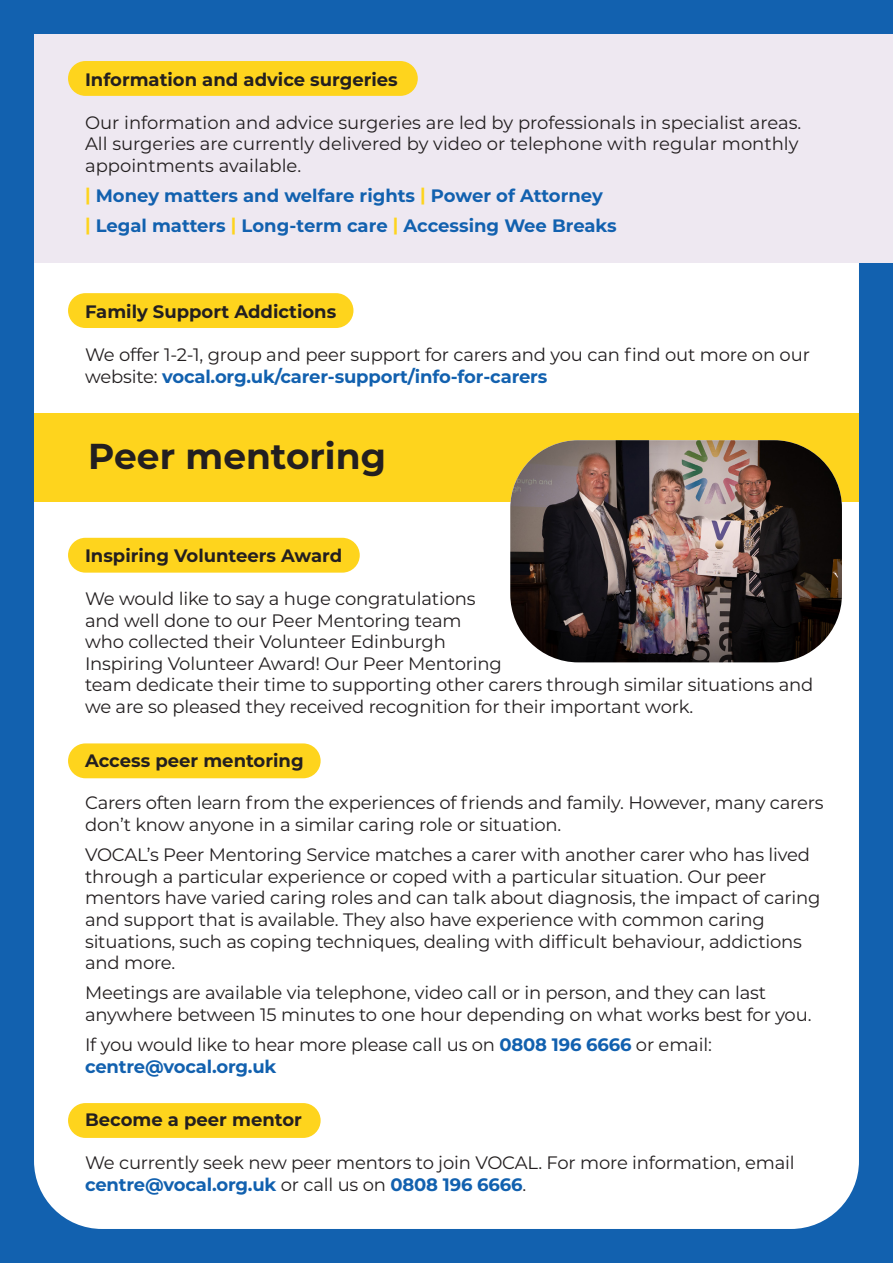
<style>
.page{position:relative;width:893px;height:1263px;background:#1261af}
.page>*{position:absolute;margin:0;border:0;box-sizing:border-box;transform-origin:0 0}
.t1{font:700 36px "Montserrat";color:#231f20}
.t2{font:18px/21.6px "Montserrat";letter-spacing:-.01em;color:#231f20}
.t3{font:700 18px "Montserrat";color:#231f20}
.t4{font:700 18px "Montserrat";color:#1261af}
.s1{color:#fed41d}
.s2{font-weight:700;color:#1261af}
</style>
<div class="page">
<div style="left:34px;top:34px;width:825px;height:1195px;background:#fff;border-radius:68px"></div>
<div style="left:34px;top:34px;width:859px;height:229px;background:#eee8f1"></div>
<div style="left:68px;top:61px;width:350px;height:35px;background:#fed41d;border-radius:17px"></div>
<div style="left:68px;top:293px;width:285px;height:35px;background:#fed41d;border-radius:17px"></div>
<div style="left:68px;top:1103px;width:253px;height:35px;background:#fed41d;border-radius:17px"></div>
<div style="left:68px;top:743px;width:253px;height:35px;background:#fed41d;border-radius:17px"></div>
<div style="left:34px;top:413px;width:825px;height:89px;background:#fed41d"></div>
<div style="left:68px;top:538px;width:292px;height:35px;background:#fed41d;border-radius:17px"></div>
<img style="left:510px;top:440px;width:332px;height:222px">
<p class="t3" style="left:85px;top:67px;width:314px">Information and advice surgeries</p>
<p class="t2" style="left:85px;top:111px;width:718px">Our information and advice surgeries are led by professionals in specialist areas.</p>
<p class="t2" style="left:85px;top:133px;width:715px">All surgeries are currently delivered by video or telephone with regular monthly appointments available.</p>
<p class="t4" style="left:85px;top:183px;width:519px"><span class="s1">|</span> Money matters and welfare rights <span class="s1">|</span> Power of Attorney</p>
<p class="t4" style="left:85px;top:213px;width:533px"><span class="s1">|</span> Legal matters <span class="s1">|</span> Long-term care <span class="s1">|</span> Accessing Wee Breaks</p>
<p class="t3" style="left:85px;top:299px;width:253px">Family Support Addictions</p>
<p class="t2" style="left:85px;top:343px;width:726px">We offer 1-2-1, group and peer support for carers and you can find out more on our website: <span class="s2">vocal.org.uk/carer-support/info-for-carers</span></p>
<p class="t1" style="left:88px;top:430px;width:299px">Peer mentoring</p>
<p class="t3" style="left:85px;top:543px;width:259px">Inspiring Volunteers Award</p>
<p class="t2" style="left:85px;top:587px;width:730px">We would like to say a huge congratulations<br>and well done to our Peer Mentoring team<br>who collected their Volunteer Edinburgh<br>Inspiring Volunteer Award! Our Peer Mentoring<br>team dedicate their time to supporting other carers through similar situations and we are so pleased they received recognition for their important work.</p>
<p class="t3" style="left:85px;top:747px;width:220px">Access peer mentoring</p>
<p class="t2" style="left:85px;top:792px;width:740px">Carers often learn from the experiences of friends and family. However, many carers don’t know anyone in a similar caring role or situation.</p>
<p class="t2" style="left:85px;top:843px;width:737px">VOCAL’s Peer Mentoring Service matches a carer with another carer who has lived through a particular experience or coped with a particular situation. Our peer mentors have varied caring roles and can talk about diagnosis, the impact of caring and support that is available. They also have experience with common caring situations, such as coping techniques, dealing with difficult behaviour, addictions and more.</p>
<p class="t2" style="left:85px;top:981px;width:728px">Meetings are available via telephone, video call or in person, and they can last anywhere between 15 minutes to one hour depending on what works best for you.</p>
<p class="t2" style="left:85px;top:1033px;width:628px">If you would like to hear more please call us on <span class="s2">0808 196 6666</span> or email: <span class="s2">centre@vocal.org.uk</span></p>
<p class="t3" style="left:85px;top:1107px;width:218px">Become a peer mentor</p>
<p class="t2" style="left:85px;top:1151px;width:711px">We currently seek new peer mentors to join VOCAL. For more information, email <span class="s2">centre@vocal.org.uk</span> or call us on <span class="s2">0808 196 6666</span>.</p>
</div>
